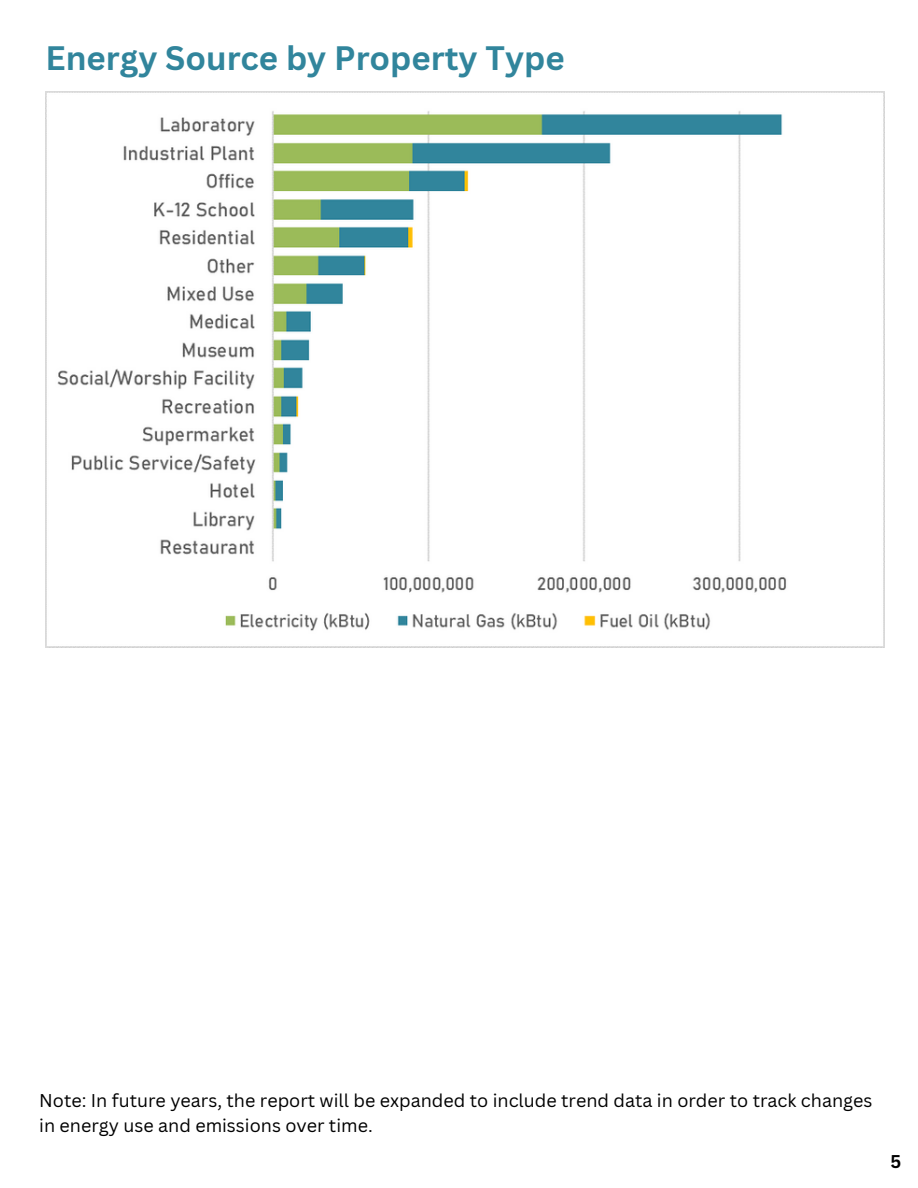
<style>
.page{position:relative;width:918px;height:1188px;background:#fff}
.page>*{position:absolute;margin:0;border:0;box-sizing:border-box;transform-origin:0 0}
.t1{font:700 33px "Canva Sans";color:#31859c}
.t2{font:18px/24.8px "Canva Sans";color:#000}
.t3{font:700 18px "Canva Sans";color:#000}
</style>
<div class="page">
<img style="left:46px;top:92px;width:839px;height:556px">
<p class="t1" style="left:46px;top:35px;width:521px">Energy Source by Property Type</p>
<p class="t2" style="left:39px;top:1087px;width:835px">Note: In future years, the report will be expanded to include trend data in order to track changes in energy use and emissions over time.</p>
<p class="t3" style="left:890px;top:1149px;width:12px">5</p>
</div>
